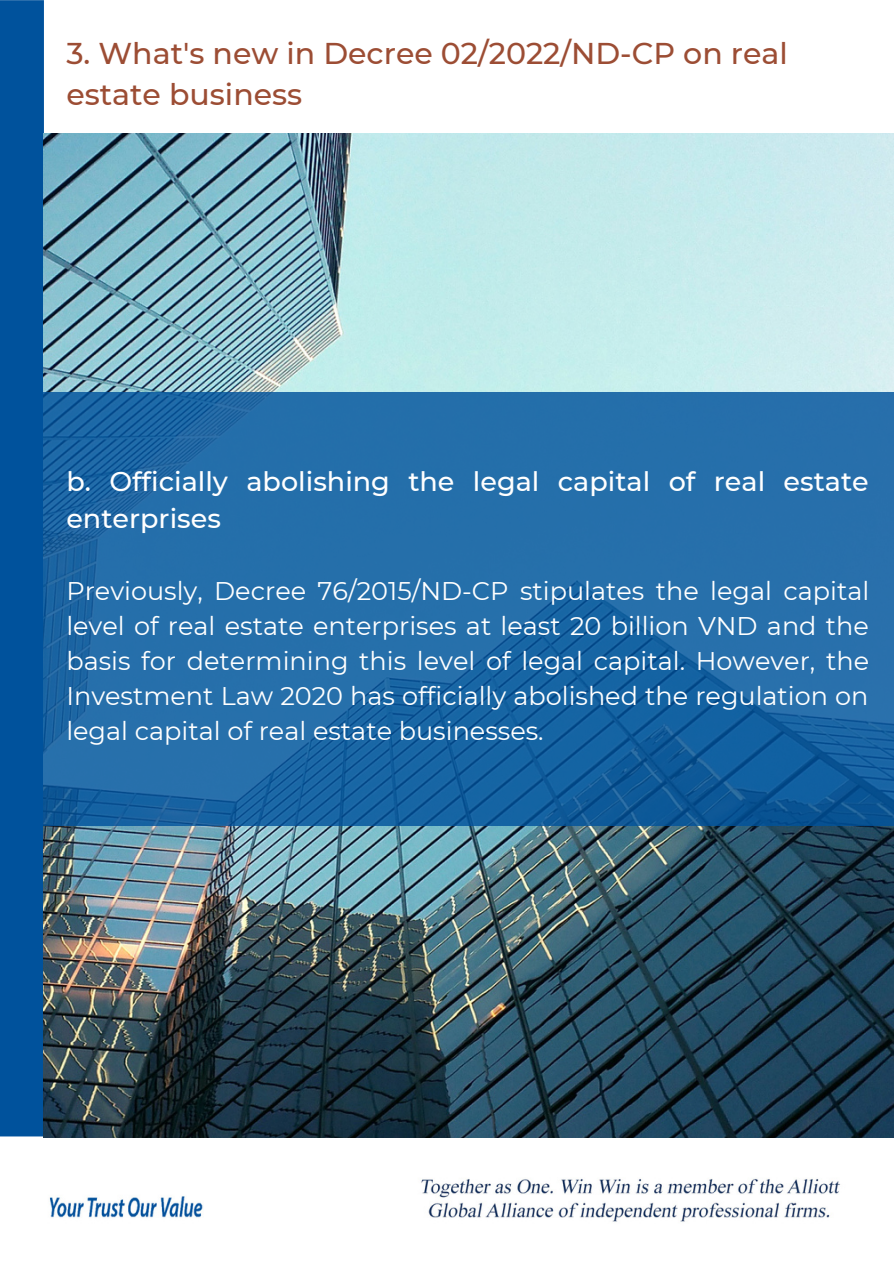
<style>
.page{position:relative;width:894px;height:1264px;background:#fff}
.page>*{position:absolute;margin:0;border:0;box-sizing:border-box;transform-origin:0 0}
.t1{font:500 30px/41.7px "Montserrat";color:#9c4d34}
.t2{font:500 27px/37.2px "Montserrat";color:#fff}
.t3{font:25.5px/35px "Montserrat";color:#fff;text-align:justify}
</style>
<div class="page">
<img style="left:43px;top:1137px;width:826px;height:85px">
<div style="left:0;top:0;width:44px;height:1136px;background:#00529c"></div>
<img style="left:43px;top:133px;width:850px;height:1004px">
<svg style="left:43px;top:392px;width:850px;height:433px;background:#1f69a6"></svg>
<p class="t1" style="left:66px;top:32px;width:722px">3. What's new in Decree 02/2022/ND-CP on real estate business</p>
<p class="t2" style="left:66px;top:462px;width:803px">b. Officially abolishing the legal capital of real estate enterprises</p>
<p class="t3" style="left:66px;top:573px;width:804px">Previously, Decree 76/2015/ND-CP stipulates the legal capital level of real estate enterprises at least 20 billion VND and the basis for determining this level of legal capital. However, the Investment Law 2020 has officially abolished the regulation on legal capital of real estate businesses.</p>
</div>
